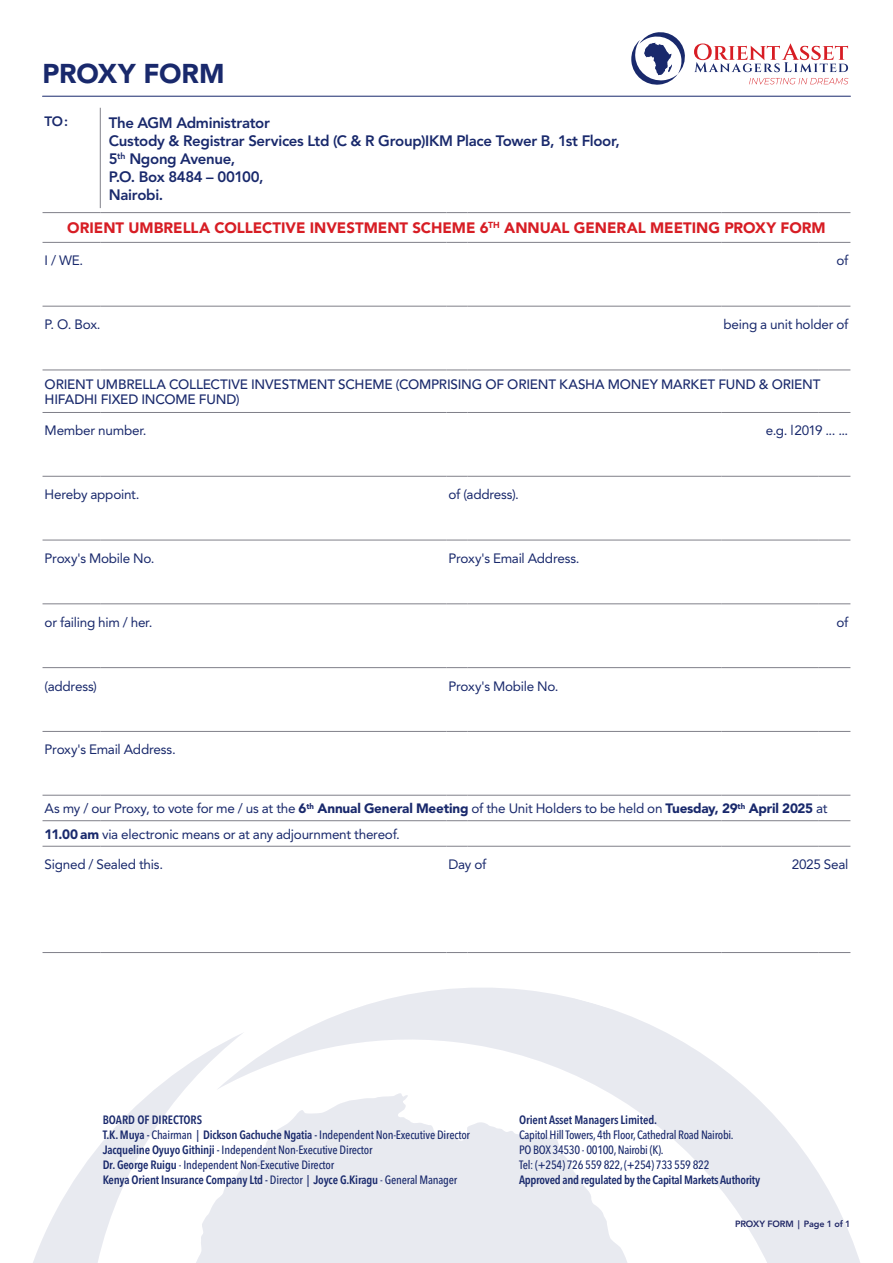
<style>
.page{position:relative;width:893px;height:1263px;background:#fff}
.page>*{position:absolute;margin:0;border:0;box-sizing:border-box;transform-origin:0 0}
.t1{font:900 27px "Avenir LT Std";letter-spacing:-.005em;color:#19296c}
.t2{font:800 15px/18px "Avenir LT Std";letter-spacing:-.02em;color:#19296c}
.t3{font:900 15px "Avenir LT Std";color:#d71d24}
.t4{font:13.5px/25.5px "Avenir LT Std";letter-spacing:-.02em;color:#19296c}
.t5{font:500 13.5px/15px "Avenir LT Std";letter-spacing:-.015em;color:#19296c}
.t6{font:800 13.5px "Avenir LT Std";color:#19296c}
.t7{font:500 condensed 12px/15px "Avenir Next LT Pro";letter-spacing:-.015em;color:#19296c}
.t8{font:600 condensed 12px "Avenir Next LT Pro";letter-spacing:-.025em;color:#19296c}
.t9{font:800 9px "Avenir LT Std";letter-spacing:-.005em;color:#202766}
.s1{font-weight:900}
.s2{font-weight:600}
</style>
<div class="page">
<hr style="left:43px;top:212px;width:57px;height:1px;background:#808089">
<hr style="left:100px;top:212px;width:346px;height:1px;background:#808089">
<svg style="left:446px;top:212px;width:21px;height:1px"></svg>
<hr style="left:467px;top:212px;width:254px;height:1px;background:#808089">
<hr style="left:721px;top:212px;width:97px;height:1px;background:#808089">
<hr style="left:818px;top:212px;width:32px;height:1px;background:#808089">
<hr style="left:43px;top:242px;width:57px;height:1px;background:#808089">
<hr style="left:100px;top:242px;width:346px;height:1px;background:#808089">
<svg style="left:446px;top:242px;width:21px;height:1px"></svg>
<hr style="left:467px;top:242px;width:254px;height:1px;background:#808089">
<hr style="left:721px;top:242px;width:97px;height:1px;background:#808089">
<hr style="left:818px;top:242px;width:32px;height:1px;background:#808089">
<hr style="left:43px;top:306px;width:57px;height:1px;background:#808089">
<hr style="left:100px;top:306px;width:346px;height:1px;background:#808089">
<svg style="left:446px;top:306px;width:21px;height:1px"></svg>
<hr style="left:467px;top:306px;width:254px;height:1px;background:#808089">
<hr style="left:721px;top:306px;width:97px;height:1px;background:#808089">
<hr style="left:818px;top:306px;width:32px;height:1px;background:#808089">
<hr style="left:43px;top:370px;width:57px;height:1px;background:#808089">
<hr style="left:100px;top:370px;width:346px;height:1px;background:#808089">
<svg style="left:446px;top:370px;width:21px;height:1px"></svg>
<hr style="left:467px;top:370px;width:254px;height:1px;background:#808089">
<hr style="left:721px;top:370px;width:97px;height:1px;background:#808089">
<hr style="left:818px;top:370px;width:32px;height:1px;background:#808089">
<hr style="left:43px;top:412px;width:57px;height:1px;background:#808089">
<hr style="left:100px;top:412px;width:346px;height:1px;background:#808089">
<svg style="left:446px;top:412px;width:21px;height:1px"></svg>
<hr style="left:467px;top:412px;width:254px;height:1px;background:#808089">
<hr style="left:721px;top:412px;width:97px;height:1px;background:#808089">
<hr style="left:818px;top:412px;width:32px;height:1px;background:#808089">
<hr style="left:43px;top:476px;width:57px;height:1px;background:#808089">
<hr style="left:100px;top:476px;width:346px;height:1px;background:#808089">
<svg style="left:446px;top:476px;width:21px;height:1px"></svg>
<hr style="left:467px;top:476px;width:254px;height:1px;background:#808089">
<hr style="left:721px;top:476px;width:97px;height:1px;background:#808089">
<hr style="left:818px;top:476px;width:32px;height:1px;background:#808089">
<hr style="left:43px;top:540px;width:57px;height:1px;background:#808089">
<hr style="left:100px;top:540px;width:346px;height:1px;background:#808089">
<svg style="left:446px;top:540px;width:21px;height:1px"></svg>
<hr style="left:467px;top:540px;width:254px;height:1px;background:#808089">
<hr style="left:721px;top:540px;width:97px;height:1px;background:#808089">
<hr style="left:818px;top:540px;width:32px;height:1px;background:#808089">
<hr style="left:43px;top:604px;width:57px;height:1px;background:#808089">
<hr style="left:100px;top:604px;width:346px;height:1px;background:#808089">
<svg style="left:446px;top:604px;width:21px;height:1px"></svg>
<hr style="left:467px;top:604px;width:254px;height:1px;background:#808089">
<hr style="left:721px;top:604px;width:97px;height:1px;background:#808089">
<hr style="left:818px;top:604px;width:32px;height:1px;background:#808089">
<hr style="left:43px;top:667px;width:57px;height:1px;background:#808089">
<hr style="left:100px;top:667px;width:346px;height:1px;background:#808089">
<svg style="left:446px;top:667px;width:21px;height:1px"></svg>
<hr style="left:467px;top:667px;width:254px;height:1px;background:#808089">
<hr style="left:721px;top:667px;width:97px;height:1px;background:#808089">
<hr style="left:818px;top:667px;width:32px;height:1px;background:#808089">
<hr style="left:43px;top:731px;width:57px;height:1px;background:#808089">
<hr style="left:100px;top:731px;width:346px;height:1px;background:#808089">
<svg style="left:446px;top:731px;width:21px;height:1px"></svg>
<hr style="left:467px;top:731px;width:254px;height:1px;background:#808089">
<hr style="left:721px;top:731px;width:97px;height:1px;background:#808089">
<hr style="left:818px;top:731px;width:32px;height:1px;background:#808089">
<hr style="left:43px;top:795px;width:57px;height:1px;background:#808089">
<hr style="left:100px;top:795px;width:346px;height:1px;background:#808089">
<svg style="left:446px;top:795px;width:21px;height:1px"></svg>
<hr style="left:467px;top:795px;width:254px;height:1px;background:#808089">
<hr style="left:721px;top:795px;width:97px;height:1px;background:#808089">
<hr style="left:818px;top:795px;width:32px;height:1px;background:#808089">
<hr style="left:43px;top:820px;width:57px;height:1px;background:#808089">
<hr style="left:100px;top:820px;width:346px;height:1px;background:#808089">
<svg style="left:446px;top:820px;width:21px;height:1px"></svg>
<hr style="left:467px;top:820px;width:254px;height:1px;background:#808089">
<hr style="left:721px;top:820px;width:97px;height:1px;background:#808089">
<hr style="left:818px;top:820px;width:32px;height:1px;background:#808089">
<hr style="left:43px;top:846px;width:57px;height:1px;background:#808089">
<hr style="left:100px;top:846px;width:346px;height:1px;background:#808089">
<svg style="left:446px;top:846px;width:21px;height:1px"></svg>
<hr style="left:467px;top:846px;width:254px;height:1px;background:#808089">
<hr style="left:721px;top:846px;width:97px;height:1px;background:#808089">
<hr style="left:818px;top:846px;width:32px;height:1px;background:#808089">
<hr style="left:43px;top:952px;width:57px;height:1px;background:#808089">
<hr style="left:100px;top:952px;width:346px;height:1px;background:#808089">
<svg style="left:446px;top:952px;width:21px;height:1px"></svg>
<hr style="left:467px;top:952px;width:254px;height:1px;background:#808089">
<hr style="left:721px;top:952px;width:97px;height:1px;background:#808089">
<hr style="left:818px;top:952px;width:32px;height:1px;background:#808089">
<hr style="left:100px;top:108px;width:1px;height:100px;background:#808089">
<svg style="left:694px;top:43px;width:154px;height:29px"></svg>
<svg style="left:749px;top:78px;width:99px;height:6px"></svg>
<svg style="left:631px;top:32px;width:54px;height:53px"></svg>
<hr style="left:43px;top:96px;width:807px;height:1px;background:#19296c">
<svg style="left:301px;top:988px;width:559px;height:275px"></svg>
<svg style="left:33px;top:1032px;width:645px;height:231px"></svg>
<svg style="left:186px;top:1093px;width:530px;height:170px;fill:#e8eaf0"></svg>
<h1 class="t1" style="left:43px;top:57px;width:183px">PROXY FORM</h1>
<p class="t6" style="left:45px;top:114px;width:25px">TO:</p>
<p class="t2" style="left:109px;top:113px;width:513px">The AGM Administrator<br>Custody &amp; Registrar Services Ltd (C &amp; R Group)IKM Place Tower B, 1st Floor,<br>5<sup>th</sup> Ngong Avenue,<br>P.O. Box 8484 – 00100,<br>Nairobi.</p>
<p class="t3" style="left:67px;top:219px;width:760px">ORIENT UMBRELLA COLLECTIVE INVESTMENT SCHEME 6<sup>TH</sup> ANNUAL GENERAL MEETING PROXY FORM</p>
<p class="t4" style="left:45px;top:248px;width:40px">I / WE.</p>
<p class="t4" style="left:836px;top:248px;width:13px">of</p>
<p class="t4" style="left:45px;top:312px;width:58px">P. O. Box.</p>
<p class="t4" style="left:724px;top:312px;width:126px">being a unit holder of</p>
<p class="t5" style="left:45px;top:377px;width:777px">ORIENT UMBRELLA COLLECTIVE INVESTMENT SCHEME (COMPRISING OF ORIENT KASHA MONEY MARKET FUND &amp; ORIENT<br>HIFADHI FIXED INCOME FUND)</p>
<p class="t4" style="left:45px;top:418px;width:103px">Member number.</p>
<p class="t4" style="left:766px;top:418px;width:84px">e.g. l2019 ... ...</p>
<p class="t4" style="left:45px;top:482px;width:96px">Hereby appoint.</p>
<p class="t4" style="left:449px;top:482px;width:72px">of (address).</p>
<p class="t4" style="left:45px;top:546px;width:112px">Proxy's Mobile No.</p>
<p class="t4" style="left:449px;top:546px;width:133px">Proxy's Email Address.</p>
<p class="t4" style="left:45px;top:609px;width:109px">or failing him / her.</p>
<p class="t4" style="left:836px;top:609px;width:13px">of</p>
<p class="t4" style="left:45px;top:673px;width:54px">(address)</p>
<p class="t4" style="left:449px;top:673px;width:112px">Proxy's Mobile No.</p>
<p class="t4" style="left:45px;top:737px;width:133px">Proxy's Email Address.</p>
<p class="t4" style="left:45px;top:796px;width:784px">As my / our Proxy, to vote for me / us at the <span class="s1">6</span><sup>th</sup> <span class="s1">Annual General Meeting</span> of the Unit Holders to be held on <span class="s1">Tuesday, 29</span><sup>th</sup> <span class="s1">April 2025</span> at<br><span class="s1">11.00 am</span> via electronic means or at any adjournment thereof.</p>
<p class="t4" style="left:45px;top:852px;width:120px">Signed / Sealed this.</p>
<p class="t4" style="left:449px;top:852px;width:39px">Day of</p>
<p class="t4" style="left:792px;top:852px;width:58px">2025 Seal</p>
<p class="t7" style="left:103px;top:1112px;width:369px"><span class="s2">BOARD OF DIRECTORS<br>T.K. Muya -</span> Chairman | <span class="s2">Dickson Gachuche Ngatia -</span> Independent Non-Executive Director <span class="s2">Jacqueline Oyuyo Githinji -</span> Independent Non-Executive Director<br><span class="s2">Dr. George Ruigu</span> - Independent Non-Executive Director<br><span class="s2">Kenya Orient Insurance Company Ltd -</span> Director | <span class="s2">Joyce G.Kiragu</span> - General Manager</p>
<p class="t8" style="left:519px;top:1112px;width:139px">Orient Asset Managers Limited.</p>
<p class="t7" style="left:519px;top:1127px;width:216px">Capitol Hill Towers, 4th Floor, Cathedral Road Nairobi.<br>PO BOX 34530 - 00100, Nairobi (K).<br>Tel: (+254) 726 559 822, (+254) 733 559 822</p>
<p class="t8" style="left:519px;top:1172px;width:242px">Approved and regulated by the Capital Markets Authority</p>
<p class="t9" style="left:735px;top:1219px;width:117px">PROXY FORM | Page 1 of 1</p>
</div>
